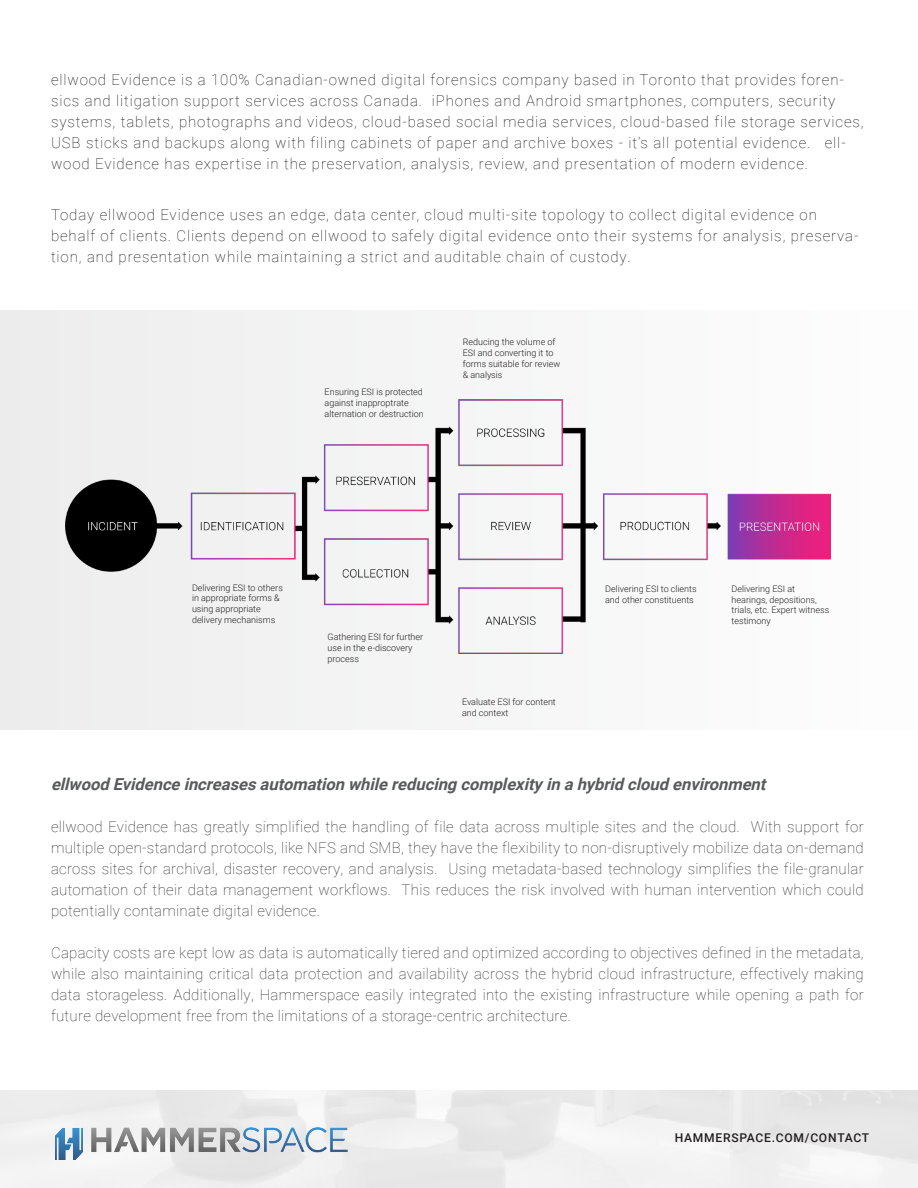
<style>
.page{position:relative;width:918px;height:1188px;background:#fff}
.page>*{position:absolute;margin:0;border:0;box-sizing:border-box;transform-origin:0 0}
.t1{font:italic 700 16.5px "Roboto";color:#585a5b}
.t2{font:100 15px/21px "Roboto";letter-spacing:.02em;color:#231f20;text-align:justify}
.t3{font:100 15px/21px "Roboto";letter-spacing:.06em;color:#040503}
.t4{font:100 15px/21px "Roboto";letter-spacing:.06em;color:#040504}
.t5{font:500 12.15px "Roboto";letter-spacing:.06em;color:#231f20}
.t6{font:300 9px/10.8px "Roboto";color:#231f20}
</style>
<div class="page">
<div style="left:0;top:310px;width:918px;height:419px;background:#f5f5f6"></div>
<img style="left:0;top:1091px;width:918px;height:97px">
<img style="left:56px;top:1127px;width:291px;height:33px">
<img style="left:65px;top:399px;width:766px;height:255px">
<p class="t3" style="left:51px;top:68px;width:814px">ellwood Evidence is a 100% Canadian-owned digital forensics company based in Toronto that provides foren&shy;sics and litigation support services across Canada. iPhones and Android smartphones, computers, security systems, tablets, photographs and videos, cloud-based social media services, cloud-based file storage services, USB sticks and backups along with filing cabinets of paper and archive boxes - it’s all potential evidence. ell&shy;wood Evidence has expertise in the preservation, analysis, review, and presentation of modern evidence.</p>
<p class="t4" style="left:51px;top:203px;width:809px">Today ellwood Evidence uses an edge, data center, cloud multi-site topology to collect digital evidence on behalf of clients. Clients depend on ellwood to safely digital evidence onto their systems for analysis, preserva&shy;tion, and presentation while maintaining a strict and auditable chain of custody.</p>
<p class="t6" style="left:325px;top:386px;width:101px">Ensuring ESI is protected against inapproptrate alternation or destruction</p>
<p class="t6" style="left:463px;top:336px;width:99px">Reducing the volume of<br>ESI and converting it to forms suitable for review &amp; analysis</p>
<p class="t6" style="left:192px;top:582px;width:92px">Delivering ESI to others in appropriate forms &amp; using appropriate</p>
<p class="t6" style="left:192px;top:614px;width:85px">delivery mechanisms</p>
<p class="t6" style="left:328px;top:631px;width:97px">Gathering ESI for further use in the e-discovery process</p>
<p class="t6" style="left:462px;top:696px;width:95px">Evaluate ESI for content and context</p>
<p class="t6" style="left:605px;top:583px;width:93px">Delivering ESI to clients and other constituents</p>
<p class="t6" style="left:732px;top:583px;width:99px">Delivering ESI at hearings, depositions, trials, etc. Expert witness testimony</p>
<p class="t1" style="left:51px;top:772px;width:721px">ellwoodEvidenceincreasesautomationwhilereducing complexityinahybridcloudenvironment</p>
<p class="t2" style="left:51px;top:815px;width:814px">ellwood Evidence has greatly simplified the handling of file data across multiple sites and the cloud. With support for multiple open-standard protocols, like NFS and SMB, they have the flexibility to non-disruptively mobilize data on-demand across sites for archival, disaster recovery, and analysis. Using metadata-based technology simplifies the file-granular automation of their data management workflows. This reduces the risk involved with human intervention which could potentially contaminate digital evidence.</p>
<p class="t2" style="left:51px;top:941px;width:814px">Capacity costs are kept low as data is automatically tiered and optimized according to objectives defined in the metadata, while also maintaining critical data protection and availability across the hybrid cloud infrastructure, effectively making data storageless. Additionally, Hammerspace easily integrated into the existing infrastructure while opening a path for future development free from the limitations of a storage-centric architecture.</p>
<p class="t5" style="left:675px;top:1129px;width:196px">HAMMERSPACE.COM/CONTACT</p>
</div>
